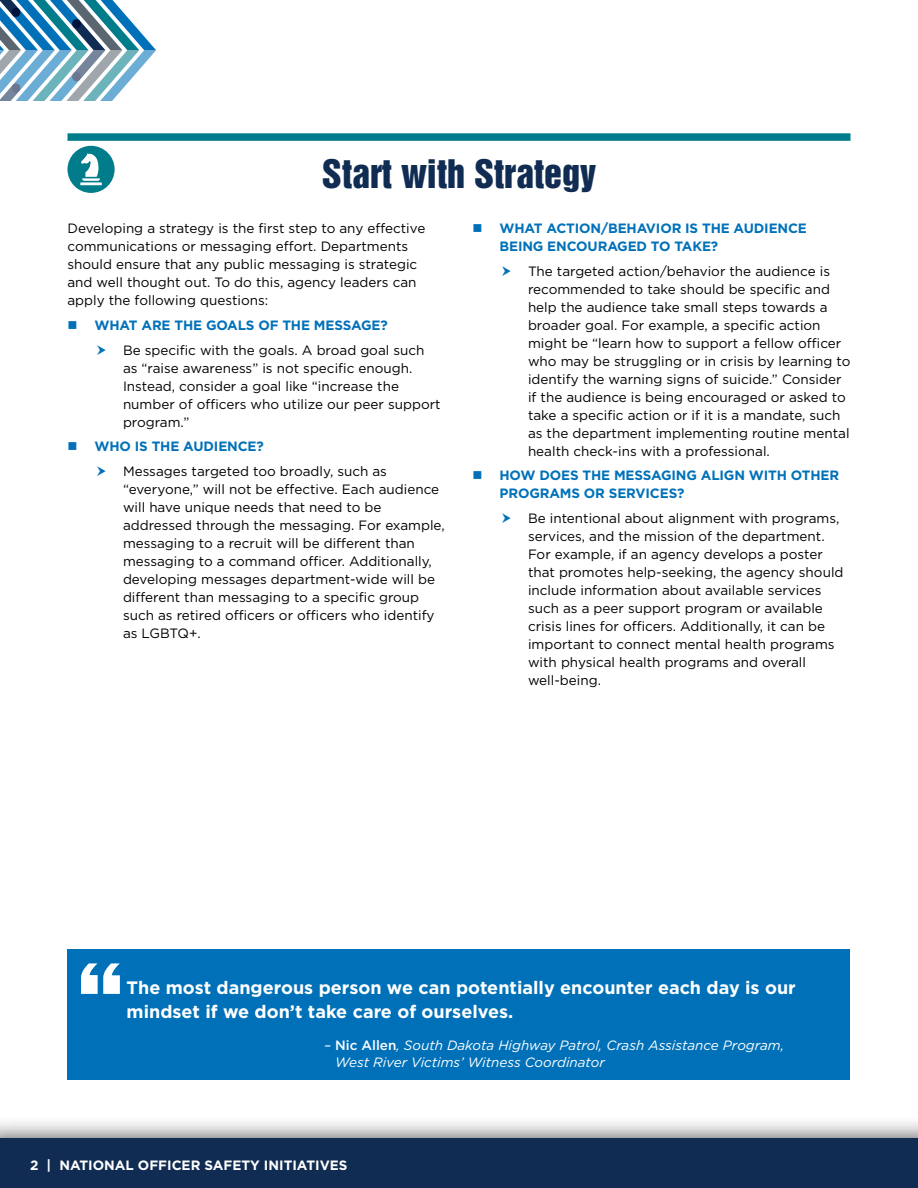
<style>
.page{position:relative;width:918px;height:1188px;background:#fff}
.page>*{position:absolute;margin:0;border:0;box-sizing:border-box;transform-origin:0 0}
.t1{font:36px "Helvetica Inserat LT Std";color:#102c52}
.t2{font:700 18px/24px "Gotham";color:#fff}
.t3{font:13.5px/18px "Gotham";color:#000}
.t4{font:700 13.5px/18px "Gotham";letter-spacing:-.01em;color:#0071b9}
.t5{font:italic 13.5px/16.2px "Gotham";color:#fff}
.t6{font:700 13.5px "Gotham";color:#fff}
.s1{color:#0071b9}
.s2{font-weight:700;color:#0071b9}
.s3{font-weight:500;font-style:normal}
</style>
<div class="page">
<div style="left:0;top:1116px;width:918px;height:72px;background:#000;opacity:.75"></div>
<div style="left:0;top:1138px;width:918px;height:50px;background:#102c52"></div>
<svg style="left:0;top:0;width:156px;height:101px"></svg>
<div style="left:68px;top:133px;width:782px;height:8px;background:#007c8a"></div>
<div style="left:68px;top:950px;width:782px;height:130px;background:#0071b9"></div>
<svg style="left:81px;top:963px;width:39px;height:31px"></svg>
<div style="left:68px;top:146px;width:47px;height:47px;background:#007c8a;border-radius:50%"></div>
<svg style="left:80px;top:153px;width:22px;height:32px"></svg>
<h1 class="t1" style="left:322px;top:152px;width:276px">Start with Strategy</h1>
<p class="t3" style="left:68px;top:219px;width:359px">Developing a strategy is the first step to any effective communications or messaging effort. Departments should ensure that any public messaging is strategic and well thought out. To do this, agency leaders can apply the following questions:</p>
<p class="t3" style="left:123px;top:312px;width:303px;line-height:24.8px;text-indent:-56px"><span class="s1">■</span> <span class="s2">WHAT ARE THE GOALS OF THE MESSAGE?<br></span>Be specific with the goals. A broad goal such</p>
<p class="t3" style="left:123px;top:358px;width:319px">as “raise awareness” is not specific enough.<br>Instead, consider a goal like “increase the number of officers who utilize our peer support program.”</p>
<p class="t3" style="left:123px;top:434px;width:266px;line-height:24.8px;text-indent:-56px"><span class="s1">■</span> <span class="s2">WHO IS THE AUDIENCE?<br></span>Messages targeted too broadly, such as</p>
<p class="t3" style="left:123px;top:480px;width:323px">“everyone,” will not be effective. Each audience will have unique needs that need to be addressed through the messaging. For example, messaging to a recruit will be different than messaging to a command officer. Additionally, developing messages department-wide will be different than messaging to a specific group such as retired officers or officers who identify as LGBTQ+.</p>
<p class="t4" style="left:500px;top:219px;width:309px;text-indent:-27px">■ WHAT ACTION/BEHAVIOR IS THE AUDIENCE<br>BEING ENCOURAGED TO TAKE?</p>
<p class="t3" style="left:528px;top:262px;width:324px">The targeted action/behavior the audience is recommended to take should be specific and help the audience take small steps towards a broader goal. For example, a specific action might be “learn how to support a fellow officer who may be struggling or in crisis by learning to identify the warning signs of suicide.” Consider if the audience is being encouraged or asked to take a specific action or if it is a mandate, such as the department implementing routine mental health check-ins with a professional.</p>
<p class="t4" style="left:500px;top:467px;width:341px;text-indent:-27px">■ HOW DOES THE MESSAGING ALIGN WITH OTHER<br>PROGRAMS OR SERVICES?</p>
<p class="t3" style="left:528px;top:509px;width:317px">Be intentional about alignment with programs, services, and the mission of the department.<br>For example, if an agency develops a poster that promotes help-seeking, the agency should include information about available services such as a peer support program or available crisis lines for officers. Additionally, it can be important to connect mental health programs with physical health programs and overall well-being.</p>
<h2 class="t2" style="left:127px;top:975px;width:671px">The most dangerous person we can potentially encounter each day is our mindset if we don’t take care of ourselves.</h2>
<p class="t5" style="left:335px;top:1037px;width:450px;text-indent:-11px">– <span class="s3">Nic Allen</span>, South Dakota Highway Patrol, Crash Assistance Program,<br>West River Victims’ Witness Coordinator</p>
<p class="t6" style="left:30px;top:1156px;width:319px">2 | NATIONAL OFFICER SAFETY INITIATIVES</p>
</div>
